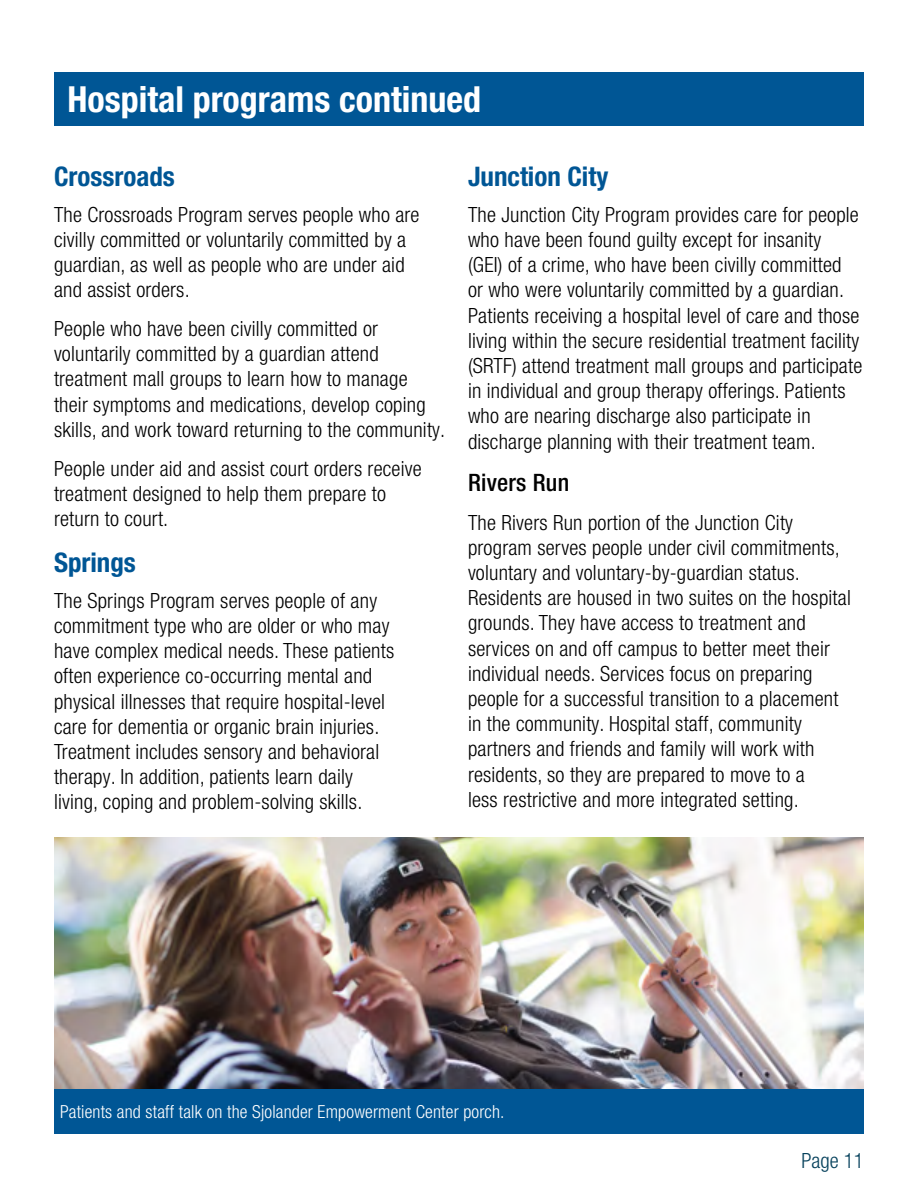
<style>
.page{position:relative;width:918px;height:1188px;background:#fff}
.page>*{position:absolute;margin:0;border:0;box-sizing:border-box;transform-origin:0 0}
.t1{font:700 condensed 36px "Helvetica Neue LT Pro";color:#fff}
.t2{font:700 condensed 27px "Helvetica Neue LT Pro";color:#005695}
.t3{font:500 condensed 24px "Helvetica Neue LT Pro";letter-spacing:.01em;color:#000}
.t4{font:300 condensed 21px/25.2px "Helvetica Neue LT Pro";letter-spacing:.01em;color:#000}
.t5{font:300 condensed 21px "Helvetica Neue LT Pro";color:#06415c}
.t6{font:300 condensed 18px "Helvetica Neue LT Pro";letter-spacing:.01em;color:#fff}
</style>
<div class="page">
<img style="left:54px;top:837px;width:810px;height:252px">
<div style="left:54px;top:1089px;width:810px;height:45px;background:#005695"></div>
<div style="left:54px;top:72px;width:810px;height:54px;background:#005695"></div>
<h1 class="t1" style="left:68px;top:78px;width:415px">Hospital programs continued</h1>
<p class="t2" style="left:54px;top:160px;width:122px">Crossroads</p>
<p class="t4" style="left:54px;top:202px;width:367px">The Crossroads Program serves people who are civilly committed or voluntarily committed by a guardian, as well as people who are under aid and assist orders.</p>
<p class="t4" style="left:54px;top:316px;width:393px">People who have been civilly committed or voluntarily committed by a guardian attend treatment mall groups to learn how to manage their symptoms and medications, develop coping skills, and work toward returning to the community.</p>
<p class="t4" style="left:54px;top:455px;width:369px">People under aid and assist court orders receive treatment designed to help them prepare to return to court.</p>
<p class="t2" style="left:54px;top:546px;width:83px">Springs</p>
<p class="t4" style="left:54px;top:588px;width:342px">The Springs Program serves people of any commitment type who are older or who may have complex medical needs. These patients often experience co-occurring mental and physical illnesses that require hospital-level care for dementia or organic brain injuries.<br>Treatment includes sensory and behavioral therapy. In addition, patients learn daily living, coping and problem-solving skills.</p>
<p class="t2" style="left:468px;top:160px;width:142px">Junction City</p>
<p class="t4" style="left:468px;top:202px;width:396px">The Junction City Program provides care for people who have been found guilty except for insanity<br>(GEI) of a crime, who have been civilly committed<br>or who were voluntarily committed by a guardian.<br>Patients receiving a hospital level of care and those living within the secure residential treatment facility (SRTF) attend treatment mall groups and participate in individual and group therapy offerings. Patients who are nearing discharge also participate in discharge planning with their treatment team.</p>
<p class="t3" style="left:468px;top:468px;width:103px">Rivers Run</p>
<p class="t4" style="left:468px;top:509px;width:384px">The Rivers Run portion of the Junction City program serves people under civil commitments, voluntary and voluntary-by-guardian status.<br>Residents are housed in two suites on the hospital grounds. They have access to treatment and services on and off campus to better meet their individual needs. Services focus on preparing people for a successful transition to a placement in the community. Hospital staff, community partners and friends and family will work with residents, so they are prepared to move to a<br>less restrictive and more integrated setting.</p>
<p class="t6" style="left:60px;top:1101px;width:446px">Patients and staff talk on the Sjolander Empowerment Center porch.</p>
<p class="t5" style="left:801px;top:1149px;width:64px">Page 11</p>
</div>
